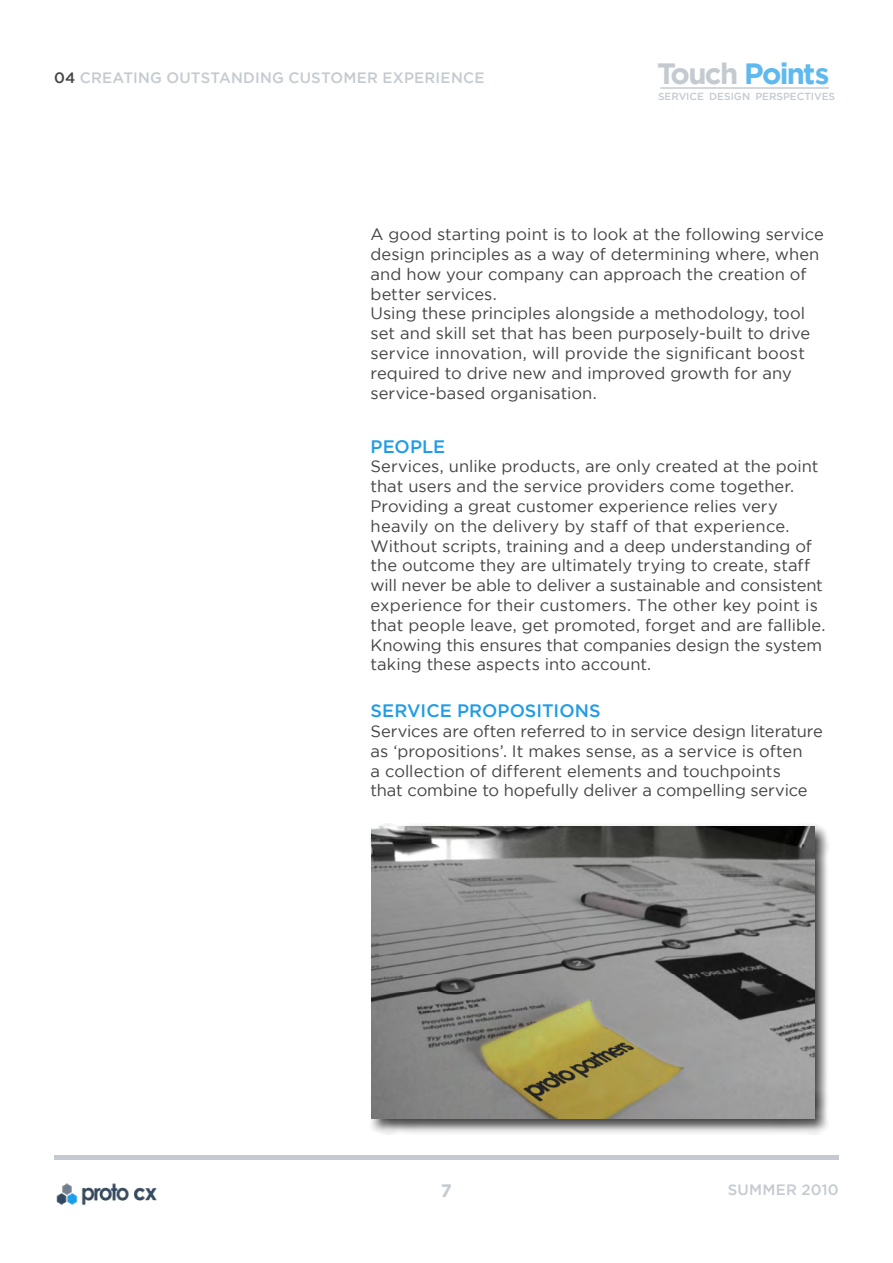
<style>
.page{position:relative;width:893px;height:1263px;background:#fff}
.page>*{position:absolute;margin:0;border:0;box-sizing:border-box;transform-origin:0 0}
.t1{font:700 29.25px "Gotham";letter-spacing:-.06em;color:#5fb9ef}
.t2{font:500 18px "Gotham";letter-spacing:.005em;color:#209ce5}
.t3{font:700 18px "Gotham";color:#c4cad0}
.t4{font:16.5px/19.8px "Gotham";color:#434345}
.t5{font:500 15px "Gotham";letter-spacing:.015em;color:#c4cad0}
.t6{font:500 10.2px "Gotham";color:#c4cad0}
.s1{color:#434345}
.s2{color:#c4cad0}
</style>
<div class="page">
<hr style="left:54px;top:1155px;width:785px;height:4px;background:#c4cad0">
<hr style="left:660px;top:87px;width:169px;height:2px;background:#c4cad0">
<img style="left:56px;top:1183px;width:101px;height:22px">
<div style="left:369px;top:823px;width:461px;height:312px;background:#000;opacity:.75"></div>
<img style="left:372px;top:826px;width:442px;height:293px">
<p class="t5" style="left:54px;top:70px;width:432px"><span class="s1">04</span> CREATING OUTSTANDING CUSTOMER EXPERIENCE</p>
<h1 class="t1" style="left:657px;top:56px;width:174px"><span class="s2">Touch</span> Points</h1>
<p class="t6" style="left:658px;top:91px;width:179px">SERVICE DESIGN PERSPECTIVES</p>
<p class="t4" style="left:371px;top:224px;width:455px">A good starting point is to look at the following service design principles as a way of determining where, when and how your company can approach the creation of better services.<br>Using these principles alongside a methodology, tool set and skill set that has been purposely-built to drive service innovation, will provide the significant boost required to drive new and improved growth for any service-based organisation.</p>
<p class="t2" style="left:371px;top:436px;width:76px">PEOPLE</p>
<p class="t4" style="left:371px;top:456px;width:456px">Services, unlike products, are only created at the point that users and the service providers come together.<br>Providing a great customer experience relies very heavily on the delivery by staff of that experience.<br>Without scripts, training and a deep understanding of the outcome they are ultimately trying to create, staff will never be able to deliver a sustainable and consistent experience for their customers. The other key point is that people leave, get promoted, forget and are fallible.<br>Knowing this ensures that companies design the system taking these aspects into account.</p>
<p class="t2" style="left:371px;top:701px;width:232px">SERVICE PROPOSITIONS</p>
<p class="t4" style="left:371px;top:721px;width:454px">Services are often referred to in service design literature as ‘propositions’. It makes sense, as a service is often<br>a collection of different elements and touchpoints<br>that combine to hopefully deliver a compelling service</p>
<p class="t3" style="left:441px;top:1180px;width:13px">7</p>
<p class="t5" style="left:728px;top:1181px;width:113px">SUMMER 2010</p>
</div>
